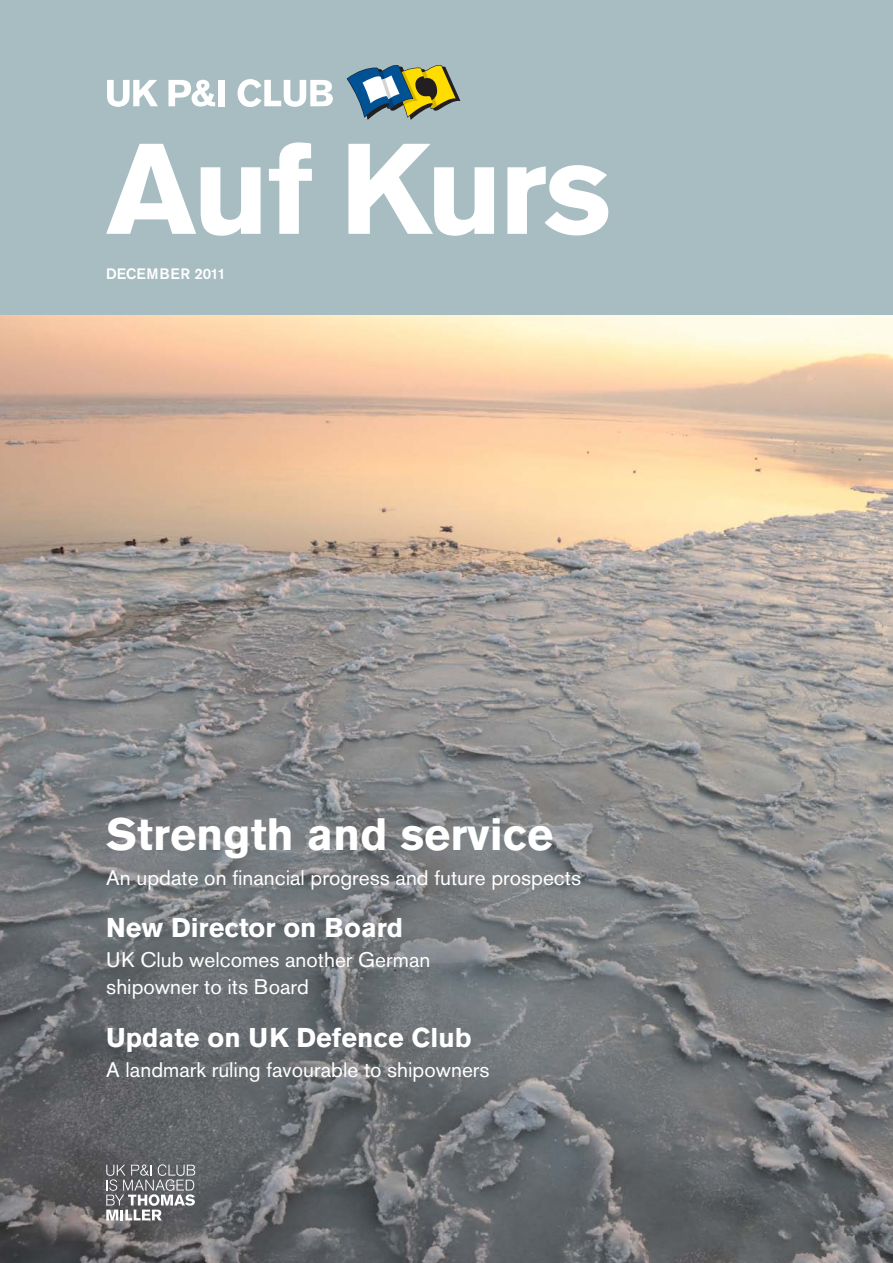
<style>
.page{position:relative;width:893px;height:1263px;background:#a7bdc2}
.page>*{position:absolute;margin:0;border:0;box-sizing:border-box;transform-origin:0 0}
.t1{font:700 127.5px "Akzidenz Grotesk BE";letter-spacing:-.03em;color:#fff}
.t2{font:700 45px "Akzidenz Grotesk BE";color:#fff}
.t3{font:700 27px "Akzidenz Grotesk BE";color:#fff}
.t4{font:21px/27px "Akzidenz Grotesk BE";color:#fff}
.t5{font:500 15px "Akzidenz Grotesk BE";color:#fff}
</style>
<div class="page">
<img style="left:0;top:316px;width:893px;height:947px">
<svg style="left:347px;top:65px;width:113px;height:55px"></svg>
<svg style="left:107px;top:80px;width:51px;height:27px"></svg>
<svg style="left:168px;top:80px;width:47px;height:27px"></svg>
<div style="left:219px;top:80px;width:6px;height:26px;background:#fff"></div>
<svg style="left:238px;top:79px;width:95px;height:28px"></svg>
<svg style="left:106px;top:1164px;width:89px;height:56px;background:#838386"></svg>
<h1 class="t1" style="left:106px;top:116px;width:506px">Auf Kurs</h1>
<p class="t5" style="left:106px;top:265px;width:121px">DECEMBER 2011</p>
<h2 class="t2" style="left:106px;top:808px;width:449px">Strength and service</h2>
<p class="t4" style="left:106px;top:864px;width:476px">An update on financial progress and future prospects</p>
<p class="t3" style="left:106px;top:912px;width:298px">New Director on Board</p>
<p class="t4" style="left:106px;top:946px;width:326px">UK Club welcomes another German shipowner to its Board</p>
<p class="t3" style="left:106px;top:1022px;width:367px">Update on UK Defence Club</p>
<p class="t4" style="left:106px;top:1056px;width:385px">A landmark ruling favourable to shipowners</p>
</div>
